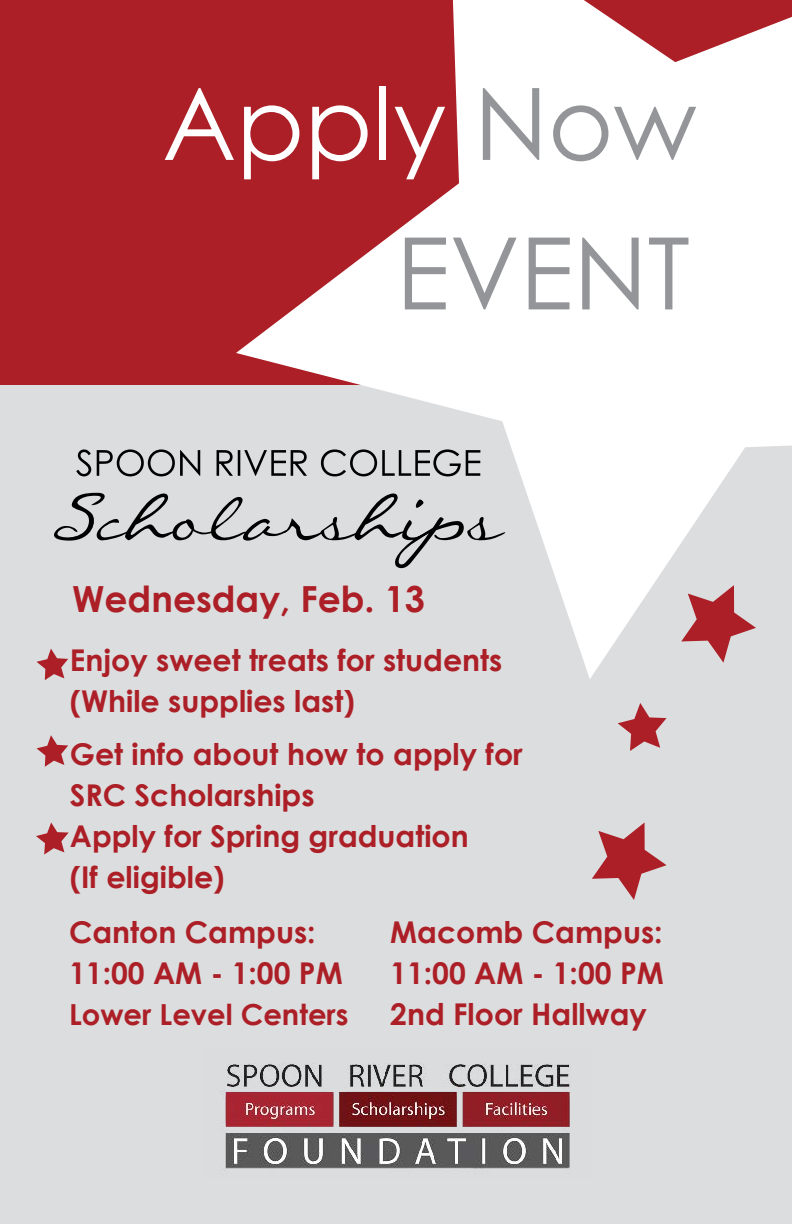
<style>
.page{position:relative;width:792px;height:1224px;background:#dcddde}
.page>*{position:absolute;margin:0;border:0;box-sizing:border-box;transform-origin:0 0}
.t1{font:100px "Century Gothic";color:#fff}
.t2{font:100px "Century Gothic";color:#939598}
.t3{font:700 36px "Century Gothic";color:#ac1f27}
.t4{font:700 30px/41px "Century Gothic";color:#ac1f27}
.t5{font:700 29px "Century Gothic";color:#ac1f27}
.s1{color:#939598}
</style>
<div class="page">
<div style="left:0;top:0;width:792px;height:384px;background:#ac1f27"></div>
<svg style="left:236px;top:0;width:556px;height:679px;fill:#fff"></svg>
<svg style="left:681px;top:585px;width:75px;height:78px"></svg>
<svg style="left:618px;top:703px;width:49px;height:48px"></svg>
<img style="left:221px;top:1063px;width:350px;height:106px">
<svg style="left:54px;top:492px;width:452px;height:80px"></svg>
<svg style="left:76px;top:449px;width:404px;height:27px"></svg>
<svg style="left:592px;top:822px;width:75px;height:78px"></svg>
<svg style="left:37px;top:649px;width:31px;height:31px"></svg>
<svg style="left:37px;top:735px;width:31px;height:32px"></svg>
<svg style="left:36px;top:822px;width:33px;height:33px"></svg>
<h1 class="t1" style="left:162px;top:54px;width:536px">Apply <span class="s1">Now</span></h1>
<h1 class="t2" style="left:396px;top:203px;width:295px">EVENT</h1>
<p class="t3" style="left:72px;top:572px;width:354px">Wednesday, Feb. 13</p>
<p class="t4" style="left:70px;top:638px;width:434px">Enjoy sweet treats for students (While supplies last)</p>
<p class="t4" style="left:70px;top:732px;width:454px">Get info about how to apply for<br>SRC Scholarships<br>Apply for Spring graduation<br>(If eligible)</p>
<p class="t4" style="left:69px;top:910px;width:275px">Canton Campus:<br>11:00 AM - 1:00 PM</p>
<p class="t5" style="left:69px;top:992px;width:281px">Lower Level Centers</p>
<p class="t4" style="left:390px;top:910px;width:275px;text-align:justify">Macomb Campus:<br>11:00 AM - 1:00 PM 2nd Floor Hallway</p>
</div>
